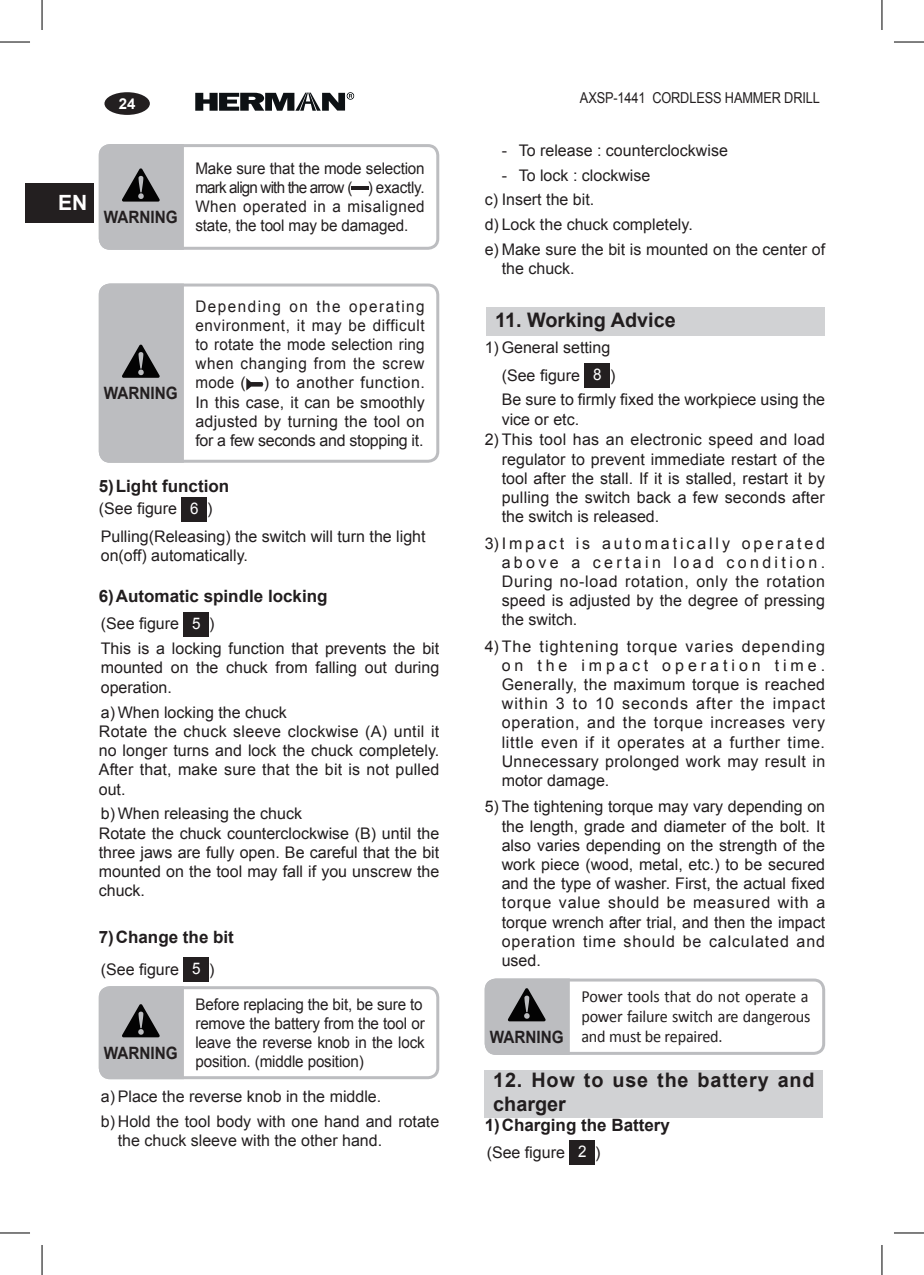
<style>
.page{position:relative;width:924px;height:1275px;background:#fff}
.page>*{position:absolute;margin:0;border:0;box-sizing:border-box;transform-origin:0 0}
.t1{font:700 21px "Arial";color:#fff}
.t2{font:700 20px/24px "Arial";letter-spacing:.04em;color:#211d1e}
.t3{font:700 20px "Arial";color:#211d1e}
.t4{font:17px "Calibri";letter-spacing:-.01em;color:#231f20;scale:.95 1}
.t5{font:700 17px "Arial";color:#211d1e}
.t6{font:700 17px "Arial";color:#231f20;scale:.9 1}
.t7{font:16px/19.2px "Arial";color:#211d1e}
.t8{font:16px/19.2px "Arial";color:#231f20;text-align:justify;scale:.95 1}
.t9{font:16px/24.8px "Arial";color:#231f20}
.t10{font:15px "Arial";letter-spacing:-.01em;color:#231f20;scale:.85 1}
.t11{font:700 15px "Arial";color:#fff}
.s1{color:#fff}
.s2{color:#211d1e}
.s3{font-family:"Arial";font-weight:700}
</style>
<div class="page">
<div style="left:104px;top:92px;width:46px;height:23px;background:#231f20;border-radius:50%"></div>
<svg style="left:195px;top:92px;width:159px;height:19px"></svg>
<div style="left:25px;top:183px;width:68px;height:40px;background:#231f20"></div>
<hr style="left:351px;top:186px;width:17px;height:3px;background:#231f20">
<div style="left:99px;top:144px;width:340px;height:106px;border:3px solid #bcbdc0;border-radius:10px"></div>
<svg style="left:99px;top:144px;width:85px;height:106px"></svg>
<svg style="left:246px;top:378px;width:17px;height:12px"></svg>
<div style="left:99px;top:283px;width:340px;height:180px;border:3px solid #bcbdc0;border-radius:10px"></div>
<div style="left:99px;top:283px;width:85px;height:180px;background:#bcbdc0"></div>
<div style="left:181px;top:498px;width:26px;height:24px;background:#231f20"></div>
<div style="left:183px;top:612px;width:26px;height:24px;background:#231f20"></div>
<div style="left:183px;top:957px;width:26px;height:24px;background:#231f20"></div>
<div style="left:99px;top:986px;width:340px;height:93px;border:3px solid #bcbdc0;border-radius:10px"></div>
<svg style="left:99px;top:986px;width:85px;height:93px"></svg>
<div style="left:486px;top:307px;width:338px;height:28px;background:#d1d2d4"></div>
<div style="left:584px;top:363px;width:25px;height:24px;background:#231f20"></div>
<div style="left:484px;top:978px;width:340px;height:77px;border:3px solid #bcbdc0;border-radius:10px"></div>
<svg style="left:484px;top:978px;width:85px;height:77px"></svg>
<div style="left:484px;top:1070px;width:338px;height:47px;background:#d1d2d4"></div>
<div style="left:569px;top:1140px;width:25px;height:24px;background:#231f20"></div>
<hr style="left:0;top:42px;width:30px;height:1px;background:#000">
<hr style="left:893px;top:42px;width:30px;height:1px;background:#000">
<hr style="left:0;top:1232px;width:30px;height:1px;background:#000">
<hr style="left:893px;top:1232px;width:30px;height:1px;background:#000">
<hr style="left:42px;top:0;width:1px;height:30px;background:#000">
<hr style="left:42px;top:1245px;width:1px;height:30px;background:#000">
<hr style="left:881px;top:0;width:1px;height:30px;background:#000">
<hr style="left:881px;top:1245px;width:1px;height:30px;background:#000">
<p class="t11" style="left:119px;top:94px;width:18px">24</p>
<h1 class="t1" style="left:58px;top:189px;width:31px">EN</h1>
<p class="t6" style="left:104px;top:206px;width:84px">WARNING</p>
<p class="t8" style="left:195px;top:159px;width:243px">Make sure that the mode selection mark align with the arrow ( ) exactly.<br>When operated in a misaligned state, the tool may be damaged.</p>
<p class="t6" style="left:104px;top:382px;width:84px">WARNING</p>
<p class="t8" style="left:195px;top:296px;width:243px">Depending on the operating environment, it may be difficult to rotate the mode selection ring when changing from the screw mode ( ) to another function.<br>In this case, it can be smoothly adjusted by turning the tool on for a few seconds and stopping it.</p>
<p class="t5" style="left:99px;top:474px;width:132px">5)Light function</p>
<p class="t7" style="left:99px;top:494px;width:328px;line-height:28.2px">(See figure <span class="s1">6</span> )<br>Pulling(Releasing) the switch will turn the light</p>
<p class="t7" style="left:101px;top:546px;width:149px">on(off) automatically.</p>
<p class="t5" style="left:99px;top:585px;width:230px">6)Automatic spindle locking</p>
<p class="t7" style="left:101px;top:611px;width:340px;line-height:24.8px">(See figure <span class="s1">5</span> )<br>This is a locking function that prevents the bit</p>
<p class="t7" style="left:101px;top:658px;width:340px">mounted on the chuck from falling out during operation.</p>
<p class="t7" style="left:99px;top:702px;width:342px">a) When locking the chuck<br>Rotate the chuck sleeve clockwise (A) until it no longer turns and lock the chuck completely.<br>After that, make sure that the bit is not pulled out.</p>
<p class="t7" style="left:99px;top:804px;width:342px">b) When releasing the chuck<br>Rotate the chuck counterclockwise (B) until the three jaws are fully open. Be careful that the bit mounted on the tool may fall if you unscrew the chuck.</p>
<p class="t5" style="left:99px;top:925px;width:137px">7)Change the bit</p>
<p class="t8" style="left:195px;top:952px;width:241px;line-height:34.8px;text-indent:-95px"><span class="s2">(See figure</span> <span class="s1">5</span> <span class="s2">)<br></span>Before replacing the bit, be sure to</p>
<p class="t8" style="left:195px;top:1013px;width:243px">remove the battery from the tool or leave the reverse knob in the lock position. (middle position)</p>
<p class="t6" style="left:104px;top:1041px;width:84px">WARNING</p>
<p class="t9" style="left:101px;top:1084px;width:340px">a) Place the reverse knob in the middle.<br>b) Hold the tool body with one hand and rotate</p>
<p class="t9" style="left:118px;top:1128px;width:266px">the chuck sleeve with the other hand.</p>
<p class="t10" style="left:579px;top:88px;width:284px">AXSP-1441 CORDLESS HAMMER DRILL</p>
<p class="t9" style="left:501px;top:138px;width:227px">- To release : counterclockwise</p>
<p class="t9" style="left:484px;top:163px;width:342px;text-indent:17px">- To lock : clockwise<br>c) Insert the bit.<br>d) Lock the chuck completely.<br>e) Make sure the bit is mounted on the center of</p>
<p class="t9" style="left:501px;top:256px;width:74px">the chuck.</p>
<p class="t3" style="left:495px;top:307px;width:182px">11. Working Advice</p>
<p class="t7" style="left:501px;top:334px;width:115px;line-height:27.4px;text-indent:-17px">1) General setting (See figure <span class="s1">8</span> )</p>
<p class="t7" style="left:501px;top:390px;width:325px">Be sure to firmly fixed the workpiece using the vice or etc.</p>
<p class="t7" style="left:501px;top:430px;width:325px;text-align:justify;text-indent:-17px">2) This tool has an electronic speed and load regulator to prevent immediate restart of the tool after the stall. If it is stalled, restart it by pulling the switch back a few seconds after the switch is released.</p>
<p class="t7" style="left:501px;top:533px;width:325px;text-align:justify;text-indent:-17px">3)Impact is automatically operated above a certain load condition.<br>During no-load rotation, only the rotation speed is adjusted by the degree of pressing the switch.</p>
<p class="t7" style="left:501px;top:636px;width:325px;text-align:justify;text-indent:-17px">4)The tightening torque varies depending on the impact operation time.<br>Generally, the maximum torque is reached within 3 to 10 seconds after the impact operation, and the torque increases very little even if it operates at a further time.<br>Unnecessary prolonged work may result in motor damage.</p>
<p class="t7" style="left:501px;top:797px;width:325px;text-align:justify;text-indent:-17px">5) The tightening torque may vary depending on the length, grade and diameter of the bolt. It also varies depending on the strength of the work piece (wood, metal, etc.) to be secured and the type of washer. First, the actual fixed torque value should be measured with a torque wrench after trial, and then the impact operation time should be calculated and used.</p>
<p class="t4" style="left:581px;top:985px;width:241px">Power tools that do not operate a</p>
<p class="t4" style="left:581px;top:1005px;width:243px">power failure switch are dangerous</p>
<p class="t4" style="left:489px;top:1026px;width:246px"><span class="s3">WARNING</span> and must be repaired.</p>
<p class="t2" style="left:493px;top:1069px;width:323px">12. How to use the battery and charger</p>
<p class="t5" style="left:484px;top:1113px;width:187px">1)Charging the Battery</p>
<p class="t7" style="left:486px;top:1142px;width:115px">(See figure <span class="s1">2</span> )</p>
</div>
